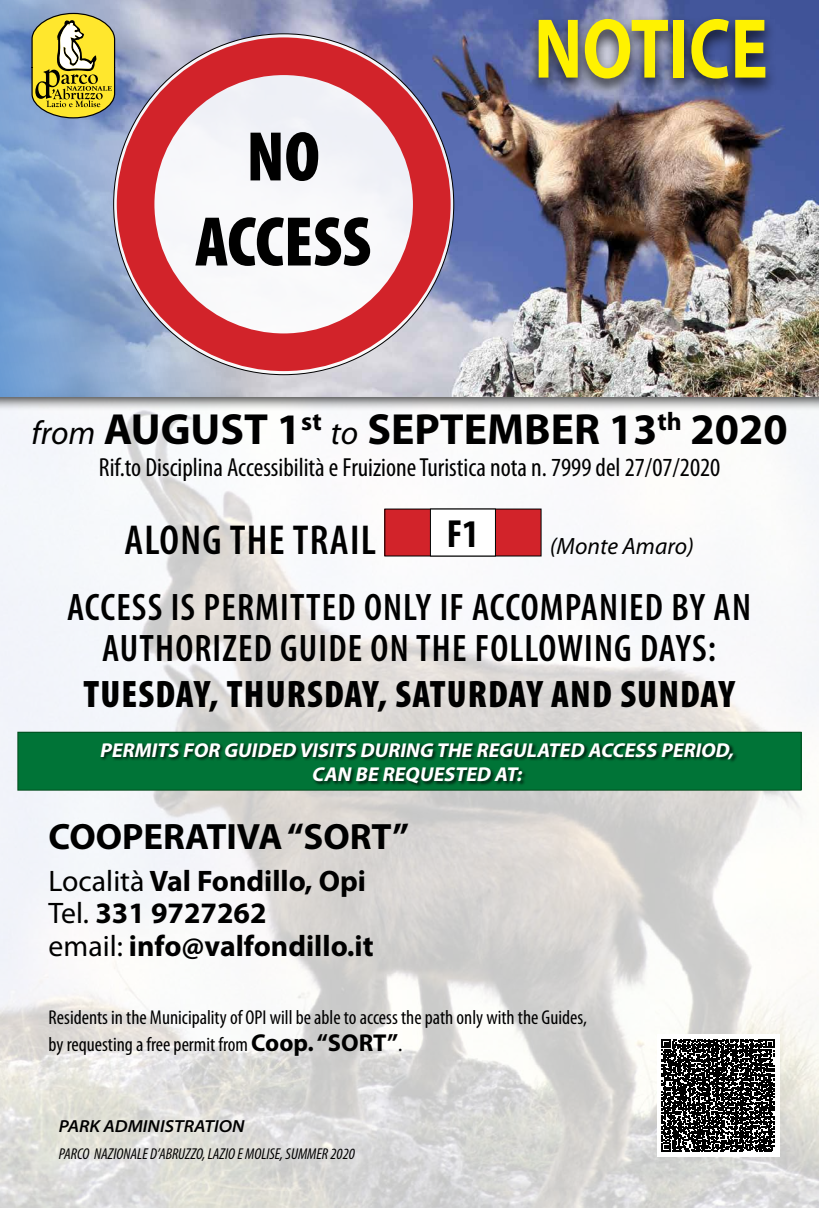
<style>
.page{position:relative;width:819px;height:1208px;background:#fff}
.page>*{position:absolute;margin:0;border:0;box-sizing:border-box;transform-origin:0 0}
.t1{font:700 85.58px "Myriad Pro";color:#fff200;scale:.82 1}
.t2{font:900 condensed 70.88px/85px "Myriad Pro";color:#000;text-align:center}
.t3{font:700 43.75px "Myriad Pro";color:#000}
.t4{font:600 condensed 42px "Myriad Pro";letter-spacing:.03em;color:#000}
.t5{font:700 condensed 39.38px "Myriad Pro";color:#000}
.t6{font:600 condensed 38.5px/41.1px "Myriad Pro";letter-spacing:.03em;color:#000;text-align:center}
.t7{font:900 condensed 38.5px "Myriad Pro";letter-spacing:.03em;color:#000}
.t8{font:700 36.75px "Myriad Pro";color:#000}
.t9{font:700 29.75px/32.4px "Myriad Pro";color:#000}
.t10{font:condensed 26.25px "Myriad Pro";color:#000}
.t11{font:italic 23.62px "Myriad Pro";color:#000}
.t12{font:condensed 20.12px/27.1px "Myriad Pro";color:#000}
.t13{font:italic 700 20.12px/24.2px "Myriad Pro";color:#fff;text-align:center}
.t14{font:italic 600 semi-expanded 17.5px "Myriad Pro";color:#000}
.t15{font:italic condensed 15.75px "Myriad Pro";color:#000}
.s1{font-weight:400;font-style:italic;font-size:33.25px}
.s2{font-weight:400}
.s3{font-weight:700;font-stretch:normal;font-size:24.5px}
.s4{font-stretch:normal}
</style>
<div class="page">
<img style="left:0;top:411px;width:819px;height:797px">
<div style="left:0;top:0;width:819px;height:411px;background:#000;opacity:.75"></div>
<img style="left:0;top:0;width:819px;height:397px">
<div style="left:385px;top:509px;width:156px;height:47px;background:#d2232a"></div>
<div style="left:430px;top:509px;width:65px;height:47px;background:#fff"></div>
<div style="left:18px;top:732px;width:783px;height:58px;background:#007437"></div>
<div style="left:100px;top:742px;width:638px;height:46px;background:#000;opacity:.75"></div>
<div style="left:17px;top:732px;width:784px;height:59px;border:1px solid #004b1c"></div>
<div style="left:656px;top:1034px;width:123px;height:122px;background:#fff"></div>
<svg style="left:661px;top:1039px;width:113px;height:112px"></svg>
<div style="left:526px;top:14px;width:251px;height:84px;background:#000;opacity:.75"></div>
<svg style="left:31px;top:12px;width:85px;height:107px;background:#c3b74a"></svg>
<svg style="left:114px;top:34px;width:339px;height:341px;fill:#f5f6fa"></svg>
<div style="left:117px;top:37px;width:333px;height:334px;border:38px solid #d2232a;border-radius:50%"></div>
<h2 class="t2" style="left:195px;top:112px;width:177px">NO<br>ACCESS</h2>
<h1 class="t1" style="left:534px;top:-7px;width:287px">NOTICE</h1>
<h3 class="t3" style="left:31px;top:401px;width:757px"><span class="s1">from</span> AUGUST 1<sup>st</sup> <span class="s1">to</span> SEPTEMBER 13<sup>th</sup> 2020</h3>
<h3 class="t10" style="left:99px;top:451px;width:623px">Rif.to Disciplina Accessibilità e Fruizione Turistica nota n. 7999 del 27/07/2020</h3>
<h3 class="t4" style="left:124px;top:514px;width:253px">ALONG THE TRAIL</h3>
<h3 class="t5" style="left:447px;top:510px;width:34px">F1</h3>
<p class="t11" style="left:550px;top:531px;width:145px">(Monte Amaro)</p>
<h3 class="t6" style="left:67px;top:586px;width:685px">ACCESS IS PERMITTED ONLY IF ACCOMPANIED BY AN<br>AUTHORIZED GUIDE ON THE FOLLOWING DAYS:</h3>
<h3 class="t7" style="left:84px;top:669px;width:652px">TUESDAY, THURSDAY, SATURDAY AND SUNDAY</h3>
<p class="t13" style="left:99px;top:737px;width:640px">PERMITS FOR GUIDED VISITS DURING THE REGULATED ACCESS PERIOD,<br>CAN BE REQUESTED AT:</p>
<h3 class="t8" style="left:49px;top:812px;width:362px">COOPERATIVA “SORT”</h3>
<h3 class="t9" style="left:49px;top:864px;width:326px"><span class="s2">Località</span> Val Fondillo, Opi<br><span class="s2">Tel.</span> 331 9727262<br><span class="s2">email:</span> info@valfondillo.it</h3>
<p class="t12" style="left:49px;top:1003px;width:540px">Residents in the Municipality of OPI will be able to access the path only with the Guides, by requesting a free permit from <span class="s3">Coop. “SORT”</span><span class="s4">.</span></p>
<p class="t14" style="left:59px;top:1116px;width:187px">PARK ADMINISTRATION</p>
<p class="t15" style="left:59px;top:1144px;width:297px">PARCO NAZIONALE D’ABRUZZO, LAZIO E MOLISE, SUMMER 2020</p>
</div>
